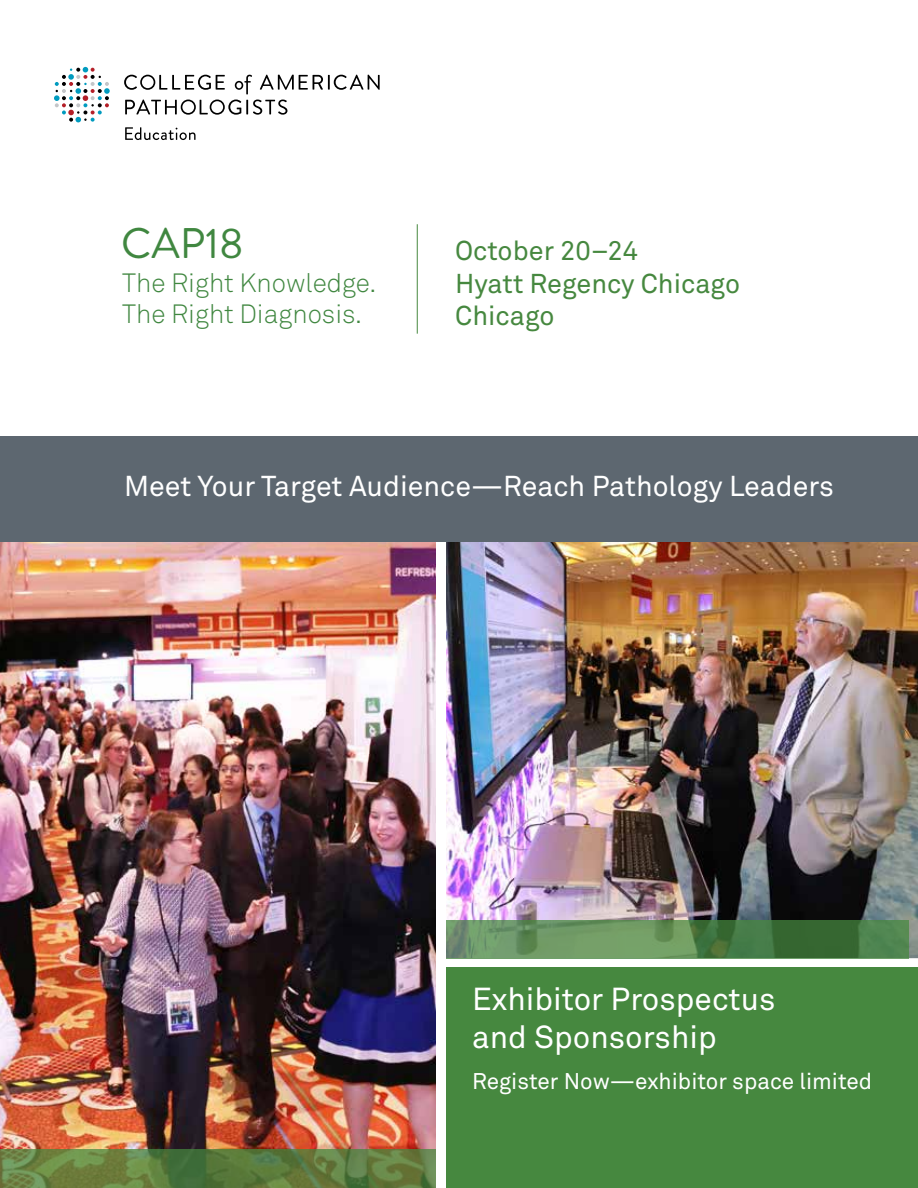
<style>
.page{position:relative;width:918px;height:1188px;background:#fff}
.page>*{position:absolute;margin:0;border:0;box-sizing:border-box;transform-origin:0 0}
.t1{font:42.75px "Brandon Grotesque";color:#408740}
.t2{font:31.5px/37.8px "Akkurat Std";color:#fff}
.t3{font:28.5px "Akkurat Std";color:#fff}
.t4{font:27px/32.4px "Akkurat Std";color:#46883f}
.t5{font:300 26.25px/31.3px "Akkurat Std";color:#408740}
.t6{font:22.5px "Akkurat Std";color:#fff}
</style>
<div class="page">
<svg style="left:54px;top:67px;width:56px;height:55px"></svg>
<svg style="left:235px;top:75px;width:17px;height:19px"></svg>
<svg style="left:125px;top:100px;width:162px;height:15px"></svg>
<svg style="left:260px;top:75px;width:120px;height:15px"></svg>
<svg style="left:124px;top:75px;width:101px;height:15px"></svg>
<svg style="left:125px;top:127px;width:71px;height:13px"></svg>
<img style="left:0;top:542px;width:435px;height:608px">
<img style="left:447px;top:542px;width:471px;height:416px">
<div style="left:0;top:436px;width:918px;height:106px;background:#5d6770"></div>
<div style="left:446px;top:967px;width:472px;height:221px;background:#46883f"></div>
<hr style="left:417px;top:224px;width:1px;height:110px;background:#46883f">
<svg style="left:0;top:1150px;width:435px;height:38px;background:#607d40"></svg>
<svg style="left:447px;top:920px;width:462px;height:38px;background:#598753"></svg>
<h1 class="t1" style="left:121px;top:214px;width:124px">CAP18</h1>
<p class="t5" style="left:122px;top:267px;width:256px">The Right Knowledge.<br>The Right Diagnosis.</p>
<p class="t4" style="left:455px;top:235px;width:286px">October 20–24<br>Hyatt Regency Chicago<br>Chicago</p>
<p class="t3" style="left:124px;top:470px;width:711px">Meet Your Target Audience—Reach Pathology Leaders</p>
<p class="t2" style="left:472px;top:981px;width:305px">Exhibitor Prospectus and Sponsorship</p>
<p class="t6" style="left:472px;top:1068px;width:402px">Register Now—exhibitor space limited</p>
</div>
